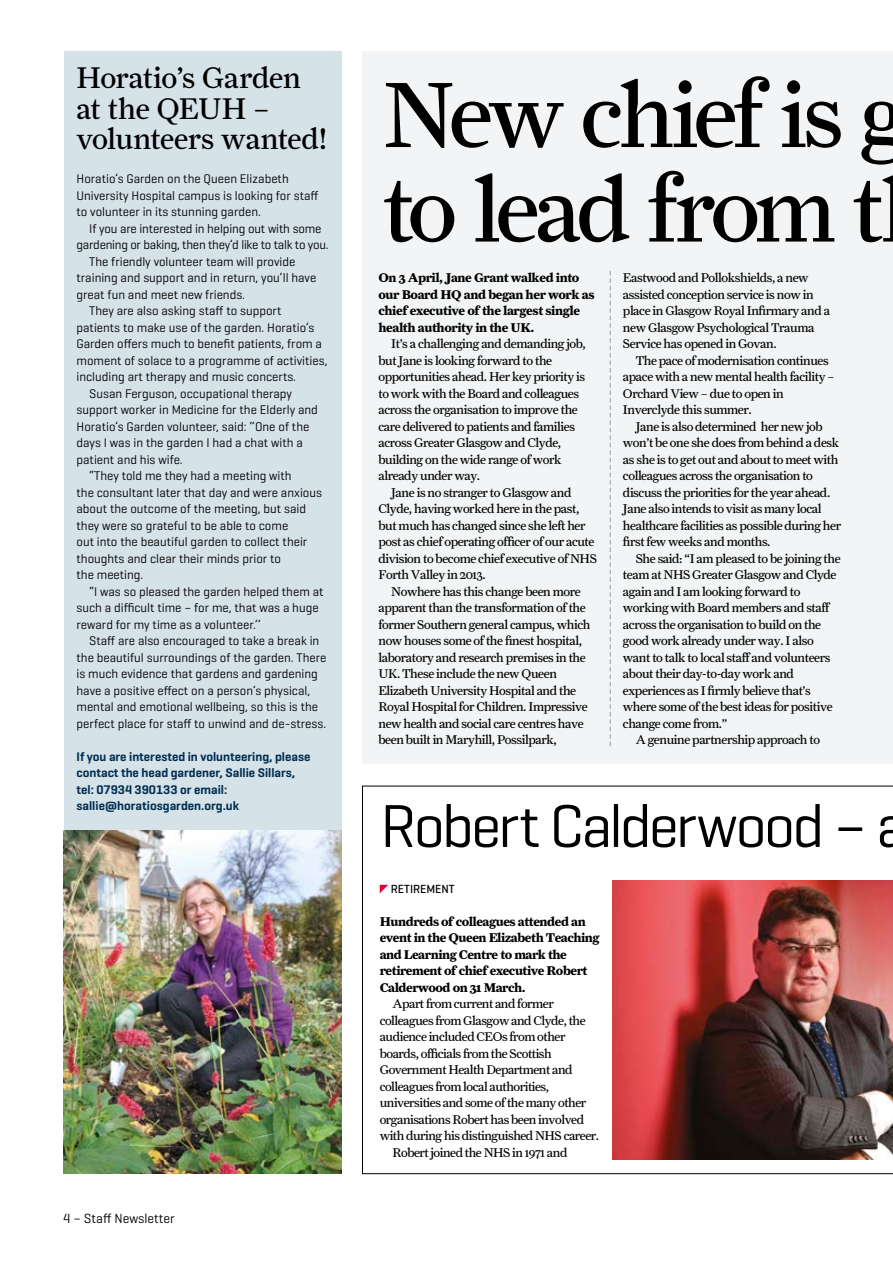
<style>
.page{position:relative;width:893px;height:1263px;background:#fff}
.page>*{position:absolute;margin:0;border:0;box-sizing:border-box;transform-origin:0 0}
.t1{font:93px/94.5px "Farnham Display";letter-spacing:-.05em;color:#000}
.t2{font:61.5px "Geogrotesque";letter-spacing:-.05em;color:#000}
.t3{font:30px/30px "Farnham Display";letter-spacing:-.015em;color:#000}
.t4{font:13.5px "Geogrotesque";color:#000}
.t5{font:12.75px/16.5px "Farnham Text";letter-spacing:-.03em;color:#000}
.t6{font:12.75px/16.5px "Geogrotesque";color:#000}
.t7{font:700 12.75px/16.5px "Farnham Text";letter-spacing:-.04em;color:#000}
.t8{font:600 12.75px/16.5px "Geogrotesque";color:#002d51}
.t9{font:12.75px "Geogrotesque";letter-spacing:-.02em;color:#000}
.t10{font:600 12px "Geogrotesque";color:#000}
</style>
<div class="page">
<svg style="left:362px;top:786px;width:531px;height:388px"></svg>
<div style="left:362px;top:51px;width:531px;height:712px;background:#f2f4f5"></div>
<div style="left:64px;top:51px;width:278px;height:1123px;background:#d5e2e8"></div>
<img style="left:64px;top:830px;width:278px;height:344px">
<svg style="left:610px;top:271px;width:1px;height:475px"></svg>
<svg style="left:380px;top:885px;width:8px;height:8px"></svg>
<img style="left:612px;top:880px;width:281px;height:280px">
<h3 class="t3" style="left:76px;top:63px;width:252px">Horatio’s Garden at the QEUH – volunteers wanted!</h3>
<p class="t6" style="left:76px;top:170px;width:243px">Horatio’s Garden on the Queen Elizabeth<br>University Hospital campus is looking for staff to volunteer in its stunning garden.</p>
<p class="t6" style="left:89px;top:220px;width:234px">If you are interested in helping out with some</p>
<p class="t9" style="left:76px;top:237px;width:254px">gardening or baking, then they’d like to talk to you.</p>
<p class="t6" style="left:89px;top:253px;width:208px">The friendly volunteer team will provide</p>
<p class="t6" style="left:76px;top:269px;width:241px">training and support and in return, you’ll have</p>
<p class="t6" style="left:76px;top:286px;width:170px">great fun and meet new friends.</p>
<p class="t6" style="left:89px;top:302px;width:194px">They are also asking staff to support</p>
<p class="t6" style="left:76px;top:319px;width:239px">patients to make use of the garden. Horatio’s</p>
<p class="t6" style="left:76px;top:335px;width:247px">Garden offers much to benefit patients, from a</p>
<p class="t6" style="left:76px;top:352px;width:252px">moment of solace to a programme of activities,</p>
<p class="t6" style="left:76px;top:368px;width:221px">including art therapy and music concerts.</p>
<p class="t6" style="left:89px;top:385px;width:204px">Susan Ferguson, occupational therapy</p>
<p class="t6" style="left:76px;top:401px;width:243px">support worker in Medicine for the Elderly and</p>
<p class="t6" style="left:76px;top:418px;width:234px">Horatio’s Garden volunteer, said: ‘’One of the</p>
<p class="t6" style="left:76px;top:434px;width:228px">days I was in the garden I had a chat with a</p>
<p class="t6" style="left:76px;top:451px;width:108px">patient and his wife.</p>
<p class="t6" style="left:89px;top:467px;width:204px">“They told me they had a meeting with</p>
<p class="t6" style="left:76px;top:484px;width:247px">the consultant later that day and were anxious</p>
<p class="t6" style="left:76px;top:500px;width:231px">about the outcome of the meeting, but said</p>
<p class="t6" style="left:76px;top:517px;width:213px">they were so grateful to be able to come</p>
<p class="t6" style="left:76px;top:533px;width:232px">out into the beautiful garden to collect their</p>
<p class="t6" style="left:76px;top:550px;width:206px">thoughts and clear their minds prior to</p>
<p class="t6" style="left:76px;top:566px;width:68px">the meeting.</p>
<p class="t6" style="left:89px;top:583px;width:236px">“I was so pleased the garden helped them at</p>
<p class="t6" style="left:76px;top:599px;width:244px">such a difficult time – for me, that was a huge</p>
<p class="t6" style="left:76px;top:616px;width:186px">reward for my time as a volunteer.’’</p>
<p class="t6" style="left:89px;top:632px;width:232px">Staff are also encouraged to take a break in</p>
<p class="t6" style="left:76px;top:649px;width:251px">the beautiful surroundings of the garden. There</p>
<p class="t6" style="left:76px;top:665px;width:243px">is much evidence that gardens and gardening</p>
<p class="t6" style="left:76px;top:682px;width:235px">have a positive effect on a person’s physical,</p>
<p class="t6" style="left:76px;top:698px;width:243px">mental and emotional wellbeing, so this is the</p>
<p class="t6" style="left:76px;top:715px;width:251px">perfect place for staff to unwind and de-stress.</p>
<p class="t8" style="left:76px;top:748px;width:235px">If you are interested in volunteering, please contact the head gardener, Sallie Sillars, tel: 07934 390133 or email: sallie@horatiosgarden.org.uk</p>
<p class="t4" style="left:63px;top:1210px;width:113px">4 – Staff Newsletter</p>
<h1 class="t1" style="left:383px;top:67px;width:527px">New chief is g to lead from t</h1>
<p class="t7" style="left:378px;top:269px;width:218px">On 3 April, Jane Grant walked into our Board HQ and began her work as chief executive of the largest single health authority in the UK.</p>
<p class="t5" style="left:378px;top:335px;width:209px;text-indent:13px">It’s a challenging and demanding job, but Jane is looking forward to the opportunities ahead. Her key priority is to work with the Board and colleagues across the organisation to improve the care delivered to patients and families across Greater Glasgow and Clyde, building on the wide range of work already under way.</p>
<p class="t5" style="left:378px;top:484px;width:220px;text-indent:13px">Jane is no stranger to Glasgow and Clyde, having worked here in the past, but much has changed since she left her post as chief operating officer of our acute division to become chief executive of NHS Forth Valley in 2013.</p>
<p class="t5" style="left:378px;top:583px;width:213px;text-indent:13px">Nowhere has this change been more apparent than the transformation of the former Southern general campus, which now houses some of the finest hospital, laboratory and research premises in the UK. These include the new Queen Elizabeth University Hospital and the Royal Hospital for Children. Impressive new health and social care centres have been built in Maryhill, Possilpark,</p>
<p class="t5" style="left:623px;top:269px;width:209px">Eastwood and Pollokshields, a new assisted conception service is now in place in Glasgow Royal Infirmary and a new Glasgow Psychological Trauma Service has opened in Govan.</p>
<p class="t5" style="left:623px;top:352px;width:213px;text-indent:13px">The pace of modernisation continues apace with a new mental health facility –<br>Orchard View – due to open in<br>Inverclyde this summer.</p>
<p class="t5" style="left:623px;top:418px;width:220px;text-indent:13px">Jane is also determined her new job won’t be one she does from behind a desk as she is to get out and about to meet with colleagues across the organisation to discuss the priorities for the year ahead.<br>Jane also intends to visit as many local healthcare facilities as possible during her first few weeks and months.</p>
<p class="t5" style="left:636px;top:550px;width:206px">She said: “I am pleased to be joining the</p>
<p class="t5" style="left:623px;top:566px;width:215px">team at NHS Greater Glasgow and Clyde</p>
<p class="t5" style="left:623px;top:583px;width:179px">again and I am looking forward to</p>
<p class="t5" style="left:623px;top:599px;width:208px">working with Board members and staff</p>
<p class="t5" style="left:623px;top:616px;width:200px">across the organisation to build on the</p>
<p class="t5" style="left:623px;top:632px;width:192px">good work already under way. I also</p>
<p class="t5" style="left:623px;top:649px;width:209px">want to talk to local staff and volunteers</p>
<p class="t5" style="left:623px;top:665px;width:173px">about their day-to-day work and</p>
<p class="t5" style="left:623px;top:682px;width:189px">experiences as I firmly believe that’s</p>
<p class="t5" style="left:623px;top:698px;width:211px">where some of the best ideas for positive</p>
<p class="t5" style="left:623px;top:715px;width:106px">change come from.”</p>
<p class="t5" style="left:636px;top:731px;width:186px">A genuine partnership approach to</p>
<h2 class="t2" style="left:380px;top:788px;width:528px">Robert Calderwood – a</h2>
<p class="t10" style="left:391px;top:882px;width:65px">RETIREMENT</p>
<p class="t7" style="left:380px;top:913px;width:221px">Hundreds of colleagues attended an event in the Queen Elizabeth Teaching and Learning Centre to mark the retirement of chief executive Robert Calderwood on 31 March.</p>
<p class="t5" style="left:392px;top:995px;width:163px">Apart from current and former</p>
<p class="t5" style="left:380px;top:1012px;width:207px">colleagues from Glasgow and Clyde, the</p>
<p class="t5" style="left:380px;top:1028px;width:187px">audience included CEOs from other</p>
<p class="t5" style="left:380px;top:1045px;width:174px">boards, officials from the Scottish</p>
<p class="t5" style="left:380px;top:1061px;width:194px">Government Health Department and</p>
<p class="t5" style="left:380px;top:1078px;width:171px">colleagues from local authorities,</p>
<p class="t5" style="left:380px;top:1094px;width:208px">universities and some of the many other</p>
<p class="t5" style="left:380px;top:1111px;width:206px">organisations Robert has been involved</p>
<p class="t5" style="left:380px;top:1127px;width:221px">with during his distinguished NHS career.</p>
<p class="t5" style="left:392px;top:1144px;width:176px">Robert joined the NHS in 1971 and</p>
</div>
